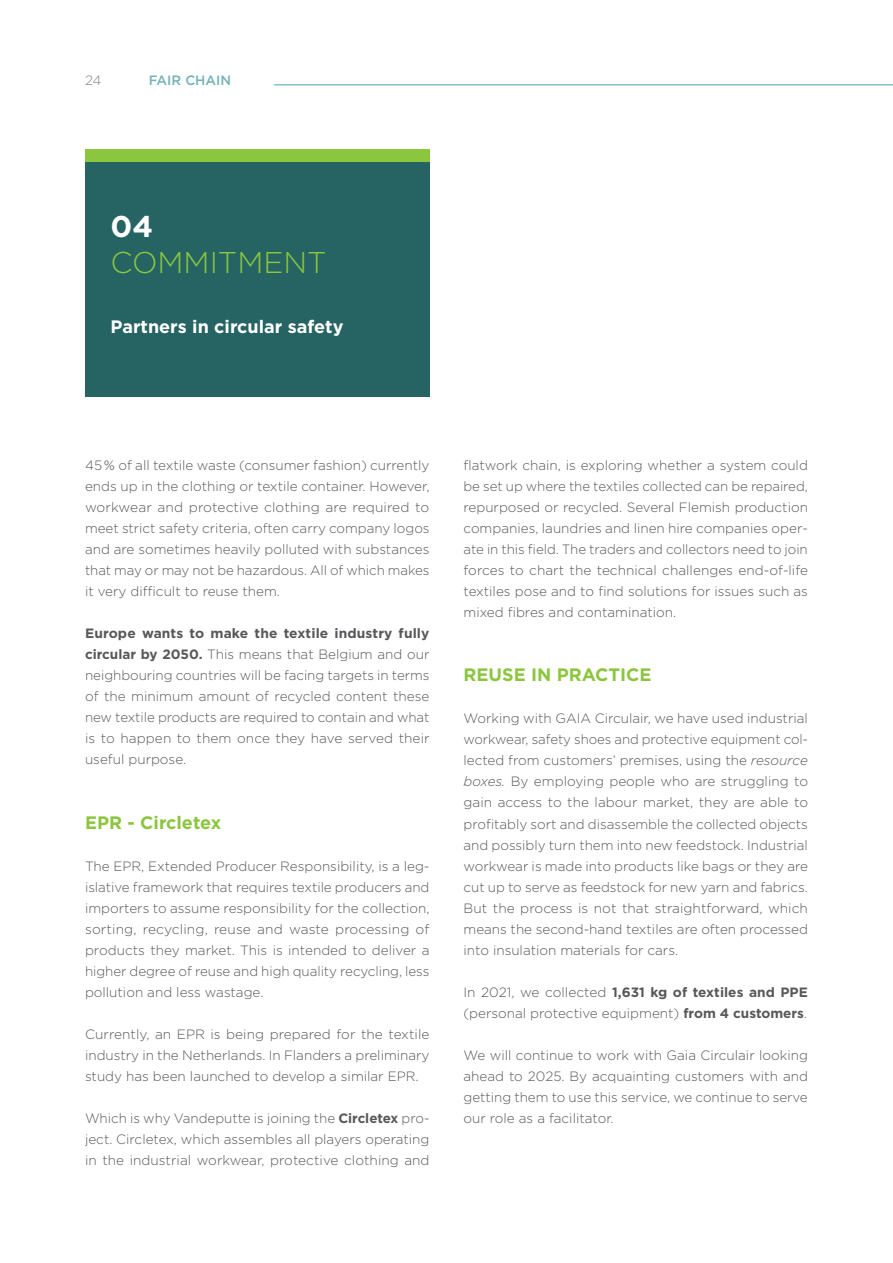
<style>
.page{position:relative;width:893px;height:1263px;background:#fff}
.page>*{position:absolute;margin:0;border:0;box-sizing:border-box;transform-origin:0 0}
.t1{font:300 30px "Gotham";color:#8bc63e}
.t2{font:700 30px "Gotham";color:#fff}
.t3{font:700 18px "Gotham";color:#8bc63e}
.t4{font:700 18px "Gotham";color:#fff}
.t5{font:300 13.5px/21px "Gotham";color:#57585a;text-align:justify}
.t6{font:500 13.5px "Gotham";color:#73b2b6}
.t7{font:300 13.5px "Gotham";color:#808285}
.s1{font-weight:700}
.s2{font-style:italic}
</style>
<div class="page">
<hr style="left:274px;top:85px;width:619px;height:1px;background:#47a4a8">
<div style="left:85px;top:149px;width:344px;height:247px;background:#266463"></div>
<div style="left:85px;top:149px;width:344px;height:13px;background:#8bc63e"></div>
<p class="t7" style="left:85px;top:72px;width:18px">24</p>
<p class="t6" style="left:149px;top:71px;width:84px">FAIR CHAIN</p>
<h1 class="t2" style="left:111px;top:206px;width:44px">04</h1>
<h1 class="t1" style="left:111px;top:243px;width:218px">COMMITMENT</h1>
<h2 class="t4" style="left:111px;top:314px;width:234px">Partners in circular safety</h2>
<p class="t5" style="left:85px;top:454px;width:346px">45% of all textile waste (consumer fashion) currently ends up in the clothing or textile container. However, workwear and protective clothing are required to meet strict safety criteria, often carry company logos and are sometimes heavily polluted with substances that may or may not be hazardous. All of which makes it very difficult to reuse them.</p>
<p class="t5" style="left:85px;top:623px;width:346px"><span class="s1">Europe wants to make the textile industry fully circular by 2050.</span> This means that Belgium and our neighbouring countries will be facing targets in terms of the minimum amount of recycled content these new textile products are required to contain and what is to happen to them once they have served their useful purpose.</p>
<h2 class="t3" style="left:85px;top:810px;width:138px">EPR - Circletex</h2>
<p class="t5" style="left:85px;top:855px;width:346px">The EPR, Extended Producer Responsibility, is a leg&shy;islative framework that requires textile producers and importers to assume responsibility for the collection, sorting, recycling, reuse and waste processing of products they market. This is intended to deliver a higher degree of reuse and high quality recycling, less pollution and less wastage.</p>
<p class="t5" style="left:85px;top:1023px;width:346px">Currently, an EPR is being prepared for the textile industry in the Netherlands. In Flanders a preliminary study has been launched to develop a similar EPR.</p>
<p class="t5" style="left:85px;top:1108px;width:346px">Which is why Vandeputte is joining the <span class="s1">Circletex</span> pro&shy;ject. Circletex, which assembles all players operating in the industrial workwear, protective clothing and</p>
<p class="t5" style="left:463px;top:454px;width:346px">flatwork chain, is exploring whether a system could be set up where the textiles collected can be repaired, repurposed or recycled. Several Flemish production companies, laundries and linen hire companies oper&shy;ate in this field. The traders and collectors need to join forces to chart the technical challenges end-of-life textiles pose and to find solutions for issues such as mixed fibres and contamination.</p>
<h2 class="t3" style="left:463px;top:663px;width:190px">REUSE IN PRACTICE</h2>
<p class="t5" style="left:463px;top:708px;width:346px">Working with GAIA Circulair, we have used industrial workwear, safety shoes and protective equipment col&shy;lected from customers’ premises, using the <span class="s2">resource boxes.</span> By employing people who are struggling to gain access to the labour market, they are able to profitably sort and disassemble the collected objects and possibly turn them into new feedstock. Industrial workwear is made into products like bags or they are cut up to serve as feedstock for new yarn and fabrics.<br>But the process is not that straightforward, which means the second-hand textiles are often processed into insulation materials for cars.</p>
<p class="t5" style="left:463px;top:981px;width:346px">In 2021, we collected <span class="s1">1,631 kg of textiles and PPE </span>(personal protective equipment) <span class="s1">from 4 customers</span>.</p>
<p class="t5" style="left:463px;top:1044px;width:346px">We will continue to work with Gaia Circulair looking ahead to 2025. By acquainting customers with and getting them to use this service, we continue to serve our role as a facilitator.</p>
</div>
